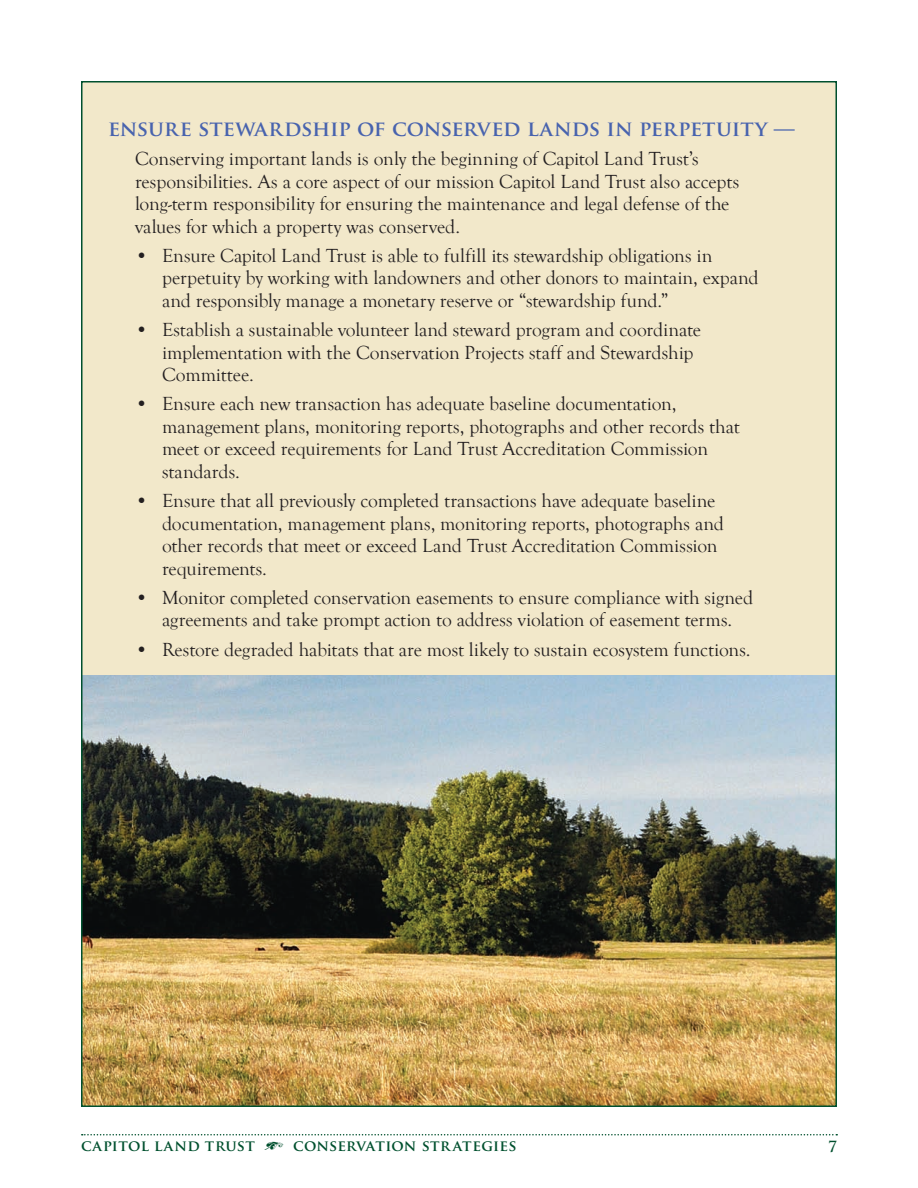
<style>
.page{position:relative;width:918px;height:1188px;background:#fff}
.page>*{position:absolute;margin:0;border:0;box-sizing:border-box;transform-origin:0 0}
.Main_body{font:700 21px "Trajan Pro";letter-spacing:-.005em;color:#4863ae}
.Main_body-2{font:19.5px/22.5px "Goudy Old Style T";letter-spacing:-.005em;color:#231f20}
.t1{font:700 15px "Trajan Pro";letter-spacing:.02em;color:#00502e}
.s1{font-family:"Type Embellishments One Let Plain";font-weight:400}
</style>
<div class="page">
<svg style="left:82px;top:1134px;width:755px;height:2px"></svg>
<div style="left:81px;top:81px;width:756px;height:595px;background:#f2e8ca"></div>
<img style="left:84px;top:675px;width:750px;height:429px">
<p class="Main_body" style="left:108px;top:115px;width:688px">ENSURE STEWARDSHIP OF CONSERVED LANDS IN PERPETUITY —</p>
<p class="Main_body-2" style="left:135px;top:148px;width:606px">Conserving important lands is only the beginning of Capitol Land Trust’s responsibilities. As a core aspect of our mission Capitol Land Trust also accepts long-term responsibility for ensuring the maintenance and legal defense of the values for which a property was conserved.</p>
<p class="Main_body-2" style="left:162px;top:245px;width:598px;text-indent:-27px">• Ensure Capitol Land Trust is able to fulfill its stewardship obligations in perpetuity by working with landowners and other donors to maintain, expand and responsibly manage a monetary reserve or “stewardship fund.”</p>
<p class="Main_body-2" style="left:162px;top:319px;width:541px;text-indent:-27px">• Establish a sustainable volunteer land steward program and coordinate implementation with the Conservation Projects staff and Stewardship<br>Committee.</p>
<p class="Main_body-2" style="left:162px;top:393px;width:579px;text-indent:-27px">• Ensure each new transaction has adequate baseline documentation, management plans, monitoring reports, photographs and other records that meet or exceed requirements for Land Trust Accreditation Commission standards.</p>
<p class="Main_body-2" style="left:162px;top:490px;width:563px;text-indent:-27px">• Ensure that all previously completed transactions have adequate baseline documentation, management plans, monitoring reports, photographs and other records that meet or exceed Land Trust Accreditation Commission requirements.</p>
<p class="Main_body-2" style="left:135px;top:587px;width:620px;text-align:center">• Monitor completed conservation easements to ensure compliance with signed agreements and take prompt action to address violation of easement terms.</p>
<p class="Main_body-2" style="left:135px;top:638px;width:617px">• Restore degraded habitats that are most likely to sustain ecosystem functions.</p>
<p class="t1" style="left:81px;top:1136px;width:437px">CAPITOL LAND TRUST <span class="s1">+</span> CONSERVATION STRATEGIES</p>
<p class="t1" style="left:828px;top:1137px;width:10px">7</p>
</div>
